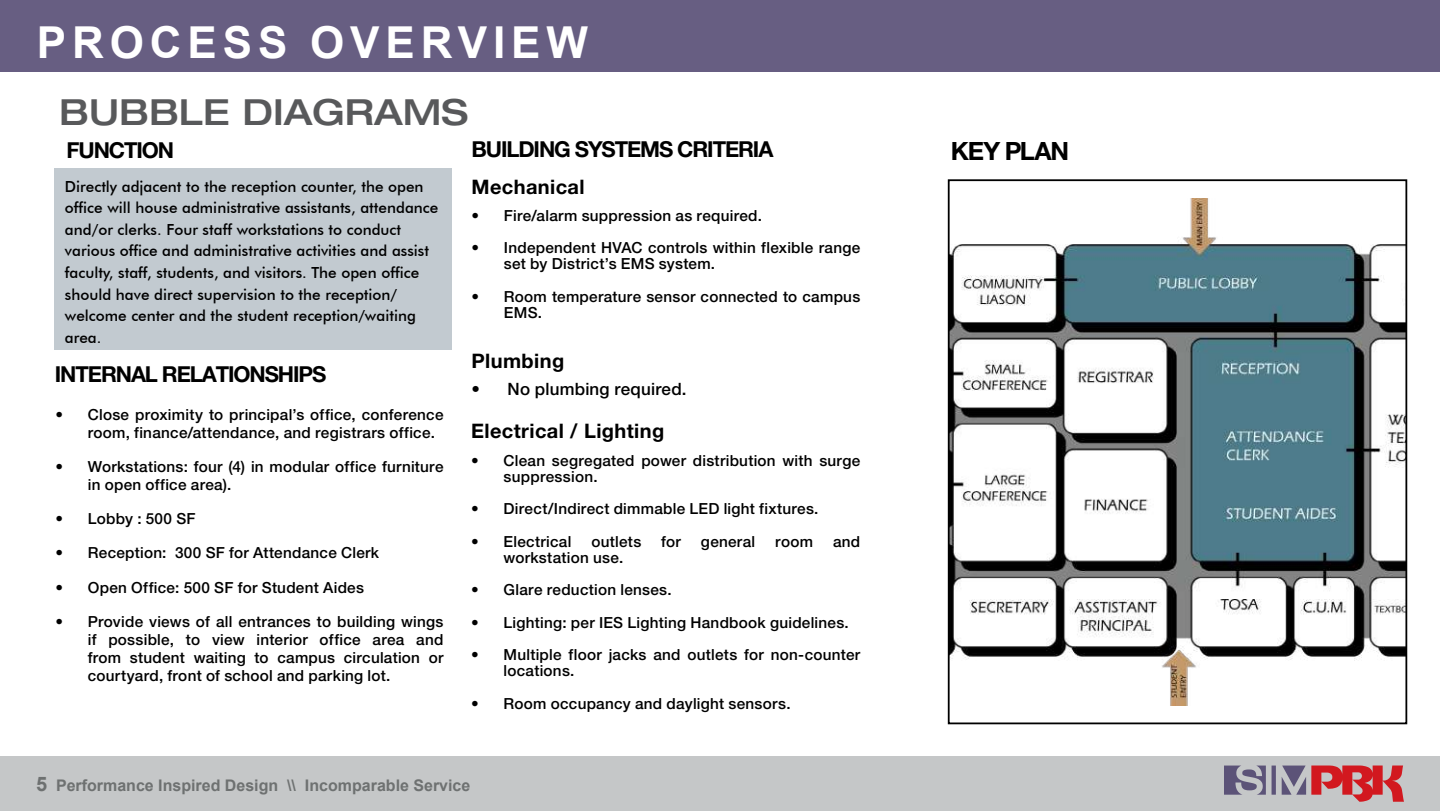
<style>
.page{position:relative;width:1440px;height:811px;background:#fff}
.page>*{position:absolute;margin:0;border:0;box-sizing:border-box;transform-origin:0 0}
.t1{font:700 44px "Arial";letter-spacing:.135em;color:#fff}
.t2{font:500 expanded 36px "Helvetica Neue LT Std";color:#58595b}
.t3{font:700 25.2px "Helvetica Neue LT Std";letter-spacing:-.045em;color:#000}
.t4{font:700 22px "Helvetica Neue LT Std";letter-spacing:-.05em;color:#000}
.t5{font:700 20px "Helvetica Neue LT Std";letter-spacing:.02em;color:#000}
.t6{font:500 17px "Helvetica Neue LT Std";letter-spacing:.015em;color:#000}
.t7{font:700 16px "Arial";color:#6e7171}
.t8{font:500 15.4px/18px "Helvetica Neue LT Std";letter-spacing:.015em;color:#000}
.t9{font:500 15.4px/21.6px "Futura BT";color:#000}
.s1{font-size:20px}
</style>
<div class="page">
<div style="left:0;top:756px;width:1440px;height:55px;background:#c5c7c8"></div>
<div style="left:0;top:0;width:1440px;height:71px;background:#675e82"></div>
<svg style="left:1272px;top:765px;width:4px;height:29px"></svg>
<svg style="left:1224px;top:765px;width:42px;height:29px"></svg>
<svg style="left:1282px;top:765px;width:122px;height:36px"></svg>
<div style="left:54px;top:168px;width:398px;height:182px;background:#c2cad0"></div>
<img style="left:951px;top:198px;width:453px;height:507px">
<div style="left:948px;top:179px;width:459px;height:545px;border:2px solid #000"></div>
<h1 class="t1" style="left:37px;top:12px;width:553px">PROCESS OVERVIEW</h1>
<h2 class="t2" style="left:59px;top:90px;width:411px">BUBBLE DIAGRAMS</h2>
<h3 class="t4" style="left:67px;top:136px;width:109px">FUNCTION</h3>
<p class="t9" style="left:65px;top:175px;width:375px">Directly adjacent to the reception counter, the open office will house administrative assistants, attendance and/or clerks. Four staff workstations to conduct various office and administrative activities and assist faculty, staff, students, and visitors. The open office should have direct supervision to the reception/ welcome center and the student reception/waiting area.</p>
<h3 class="t4" style="left:55px;top:360px;width:273px">INTERNAL RELATIONSHIPS</h3>
<p class="t8" style="left:88px;top:405px;width:357px;text-indent:-32px">• Close proximity to principal’s office, conference room, finance/attendance, and registrars office.</p>
<p class="t8" style="left:88px;top:457px;width:357px;text-indent:-32px">• Workstations: four (4) in modular office furniture in open office area).</p>
<p class="t8" style="left:55px;top:509px;width:142px">• Lobby : 500 SF</p>
<p class="t8" style="left:55px;top:544px;width:325px">• Reception: 300 SF for Attendance Clerk</p>
<p class="t8" style="left:55px;top:578px;width:310px">• Open Office: 500 SF for Student Aides</p>
<p class="t8" style="left:88px;top:612px;width:357px;text-align:justify;text-indent:-32px">• Provide views of all entrances to building wings if possible, to view interior office area and from student waiting to campus circulation or courtyard, front of school and parking lot.</p>
<h3 class="t4" style="left:471px;top:135px;width:303px">BUILDING SYSTEMS CRITERIA</h3>
<p class="t5" style="left:471px;top:174px;width:115px">Mechanical</p>
<p class="t8" style="left:471px;top:206px;width:292px">• Fire/alarm suppression as required.</p>
<p class="t8" style="left:504px;top:239px;width:358px;line-height:16.2px;text-indent:-32px">• Independent HVAC controls within flexible range set by District’s EMS system.</p>
<p class="t8" style="left:504px;top:288px;width:358px;line-height:16.2px;text-indent:-32px">• Room temperature sensor connected to campus<br>EMS.</p>
<p class="t5" style="left:471px;top:348px;width:94px">Plumbing</p>
<p class="t6" style="left:471px;top:379px;width:217px">• No plumbing required.</p>
<p class="t5" style="left:471px;top:419px;width:195px">Electrical / Lighting</p>
<p class="t8" style="left:504px;top:452px;width:358px;line-height:16.2px;text-indent:-32px">• Clean segregated power distribution with surge suppression.</p>
<p class="t8" style="left:471px;top:499px;width:349px">• Direct/Indirect dimmable LED light fixtures.</p>
<p class="t8" style="left:471px;top:532px;width:102px">• Electrical</p>
<p class="t8" style="left:592px;top:532px;width:51px">outlets</p>
<p class="t8" style="left:661px;top:532px;width:21px">for</p>
<p class="t8" style="left:701px;top:532px;width:56px">general</p>
<p class="t8" style="left:775px;top:532px;width:39px">room</p>
<p class="t8" style="left:833px;top:532px;width:29px">and</p>
<p class="t8" style="left:504px;top:548px;width:121px">workstation use.</p>
<p class="t8" style="left:471px;top:580px;width:202px">• Glare reduction lenses.</p>
<p class="t8" style="left:471px;top:613px;width:379px">• Lighting: per IES Lighting Handbook guidelines.</p>
<p class="t8" style="left:504px;top:646px;width:358px;line-height:16.2px;text-indent:-32px">• Multiple floor jacks and outlets for non-counter locations.</p>
<p class="t8" style="left:471px;top:694px;width:321px">• Room occupancy and daylight sensors.</p>
<p class="t7" style="left:36px;top:773px;width:436px"><span class="s1">5</span> Performance Inspired Design \\ Incomparable Service</p>
<h3 class="t3" style="left:951px;top:135px;width:120px">KEY PLAN</h3>
</div>
